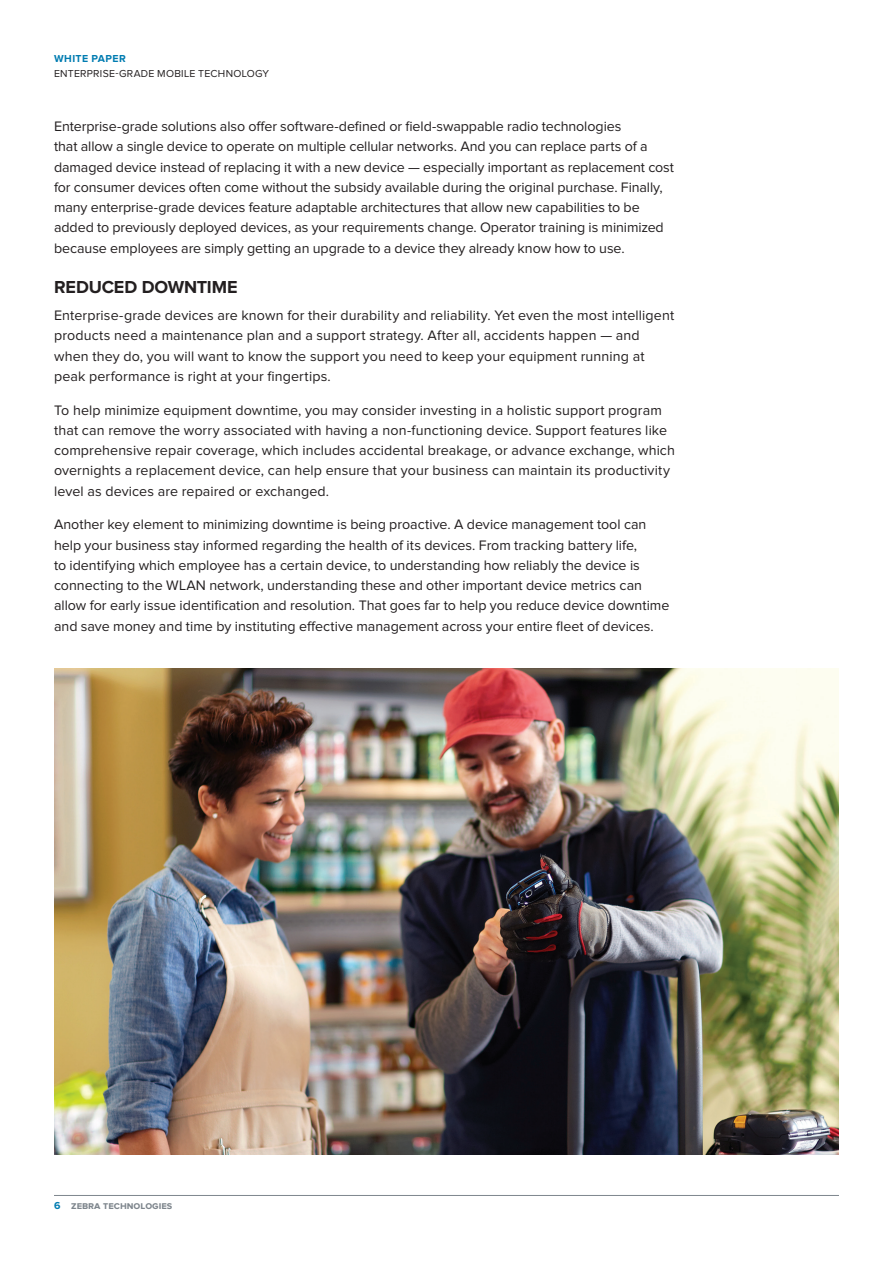
<style>
.page{position:relative;width:893px;height:1263px;background:#fff}
.page>*{position:absolute;margin:0;border:0;box-sizing:border-box;transform-origin:0 0}
.Subhead_Inline{font:700 18px "Proxima Nova";letter-spacing:-.01em;color:#231f20}
.Body_Copy{font:14.25px/20.2px "Proxima Nova";color:#231f20}
.t1{font:10.5px "Proxima Nova";letter-spacing:.025em;color:#231f20}
.t2{font:700 10.5px "Proxima Nova";color:#7e868d}
.t3{font:700 10.5px "Proxima Nova";letter-spacing:.04em;color:#007cb1}
.s1{color:#007cb1}
</style>
<div class="page">
<hr style="left:54px;top:1195px;width:785px;height:1px;background:#7e868d">
<img style="left:54px;top:669px;width:785px;height:486px">
<p class="t3" style="left:54px;top:53px;width:74px">WHITE PAPER</p>
<p class="t1" style="left:54px;top:67px;width:217px">ENTERPRISE-GRADE MOBILE TECHNOLOGY</p>
<p class="Body_Copy" style="left:54px;top:116px;width:622px">Enterprise-grade solutions also offer software-defined or field-swappable radio technologies<br>that allow a single device to operate on multiple cellular networks. And you can replace parts of a damaged device instead of replacing it with a new device — especially important as replacement cost for consumer devices often come without the subsidy available during the original purchase. Finally, many enterprise-grade devices feature adaptable architectures that allow new capabilities to be added to previously deployed devices, as your requirements change. Operator training is minimized because employees are simply getting an upgrade to a device they already know how to use.</p>
<p class="Subhead_Inline" style="left:54px;top:277px;width:185px">REDUCED DOWNTIME</p>
<p class="Body_Copy" style="left:54px;top:305px;width:622px">Enterprise-grade devices are known for their durability and reliability. Yet even the most intelligent products need a maintenance plan and a support strategy. After all, accidents happen — and when they do, you will want to know the support you need to keep your equipment running at peak performance is right at your fingertips.</p>
<p class="Body_Copy" style="left:54px;top:400px;width:622px">To help minimize equipment downtime, you may consider investing in a holistic support program that can remove the worry associated with having a non-functioning device. Support features like comprehensive repair coverage, which includes accidental breakage, or advance exchange, which overnights a replacement device, can help ensure that your business can maintain its productivity level as devices are repaired or exchanged.</p>
<p class="Body_Copy" style="left:54px;top:515px;width:617px">Another key element to minimizing downtime is being proactive. A device management tool can help your business stay informed regarding the health of its devices. From tracking battery life,<br>to identifying which employee has a certain device, to understanding how reliably the device is connecting to the WLAN network, understanding these and other important device metrics can allow for early issue identification and resolution. That goes far to help you reduce device downtime and save money and time by instituting effective management across your entire fleet of devices.</p>
<p class="t2" style="left:54px;top:1200px;width:120px"><span class="s1">6</span> zebra technologies</p>
</div>
